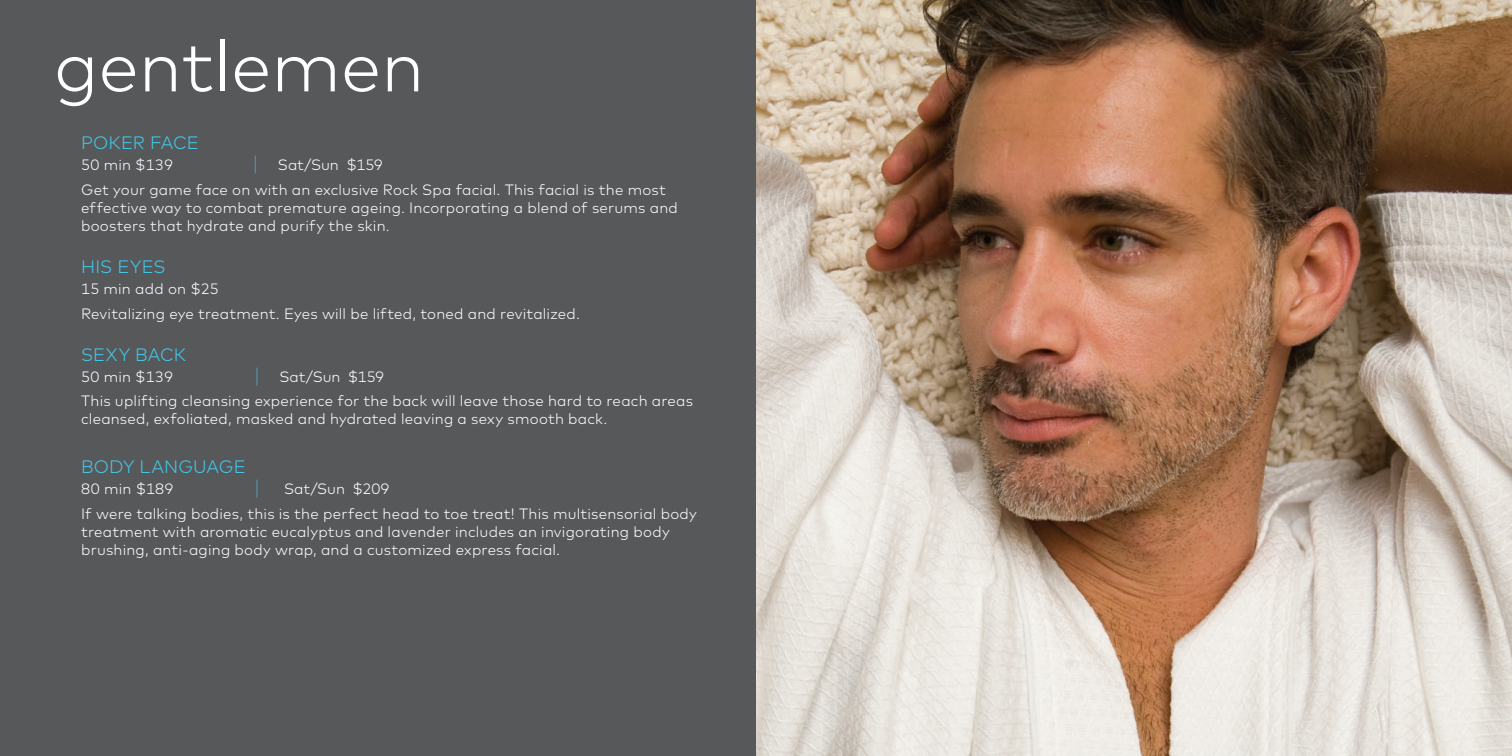
<style>
.page{position:relative;width:1512px;height:756px;background:#57585a}
.page>*{position:absolute;margin:0;border:0;box-sizing:border-box;transform-origin:0 0}
.t1{font:300 72px "Mark";color:#fff}
.t2{font:300 18px "Mark";letter-spacing:.005em;color:#43c6e6}
.t3{font:300 18px "Apex New";color:#43c6e6}
.t4{font:300 15px/24.8px "Mark";letter-spacing:.015em;color:#fff}
</style>
<div class="page">
<img style="left:756px;top:0;width:756px;height:756px">
<h1 class="t1" style="left:54px;top:24px;width:372px">gentlemen</h1>
<p class="t2" style="left:81px;top:132px;width:119px">POKER FACE</p>
<p class="t4" style="left:81px;top:153px;width:93px">50 min $139</p>
<p class="t3" style="left:254px;top:153px;width:5px">|</p>
<p class="t4" style="left:81px;top:153px;width:586px;text-indent:197px">Sat/Sun $159<br>Get your game face on with an exclusive Rock Spa facial. This facial is the most</p>
<p class="t4" style="left:81px;top:199px;width:598px;line-height:18px">effective way to combat premature ageing. Incorporating a blend of serums and boosters that hydrate and purify the skin.</p>
<p class="t2" style="left:81px;top:256px;width:86px">HIS EYES</p>
<p class="t4" style="left:81px;top:276px;width:500px">15 min add on $25<br>Revitalizing eye treatment. Eyes will be lifted, toned and revitalized.</p>
<p class="t2" style="left:81px;top:344px;width:107px">SEXY BACK</p>
<p class="t4" style="left:81px;top:364px;width:93px">50 min $139</p>
<p class="t3" style="left:255px;top:364px;width:5px">|</p>
<p class="t4" style="left:81px;top:364px;width:613px;text-indent:198px">Sat/Sun $159<br>This uplifting cleansing experience for the back will leave those hard to reach areas</p>
<p class="t4" style="left:81px;top:407px;width:528px">cleansed, exfoliated, masked and hydrated leaving a sexy smooth back.</p>
<p class="t2" style="left:81px;top:456px;width:166px">BODY LANGUAGE</p>
<p class="t4" style="left:81px;top:477px;width:94px">80 min $189</p>
<p class="t3" style="left:255px;top:477px;width:5px">|</p>
<p class="t4" style="left:81px;top:477px;width:617px;text-indent:203px">Sat/Sun $209<br>If were talking bodies, this is the perfect head to toe treat! This multisensorial body</p>
<p class="t4" style="left:81px;top:523px;width:590px;line-height:18px">treatment with aromatic eucalyptus and lavender includes an invigorating body brushing, anti-aging body wrap, and a customized express facial.</p>
</div>
